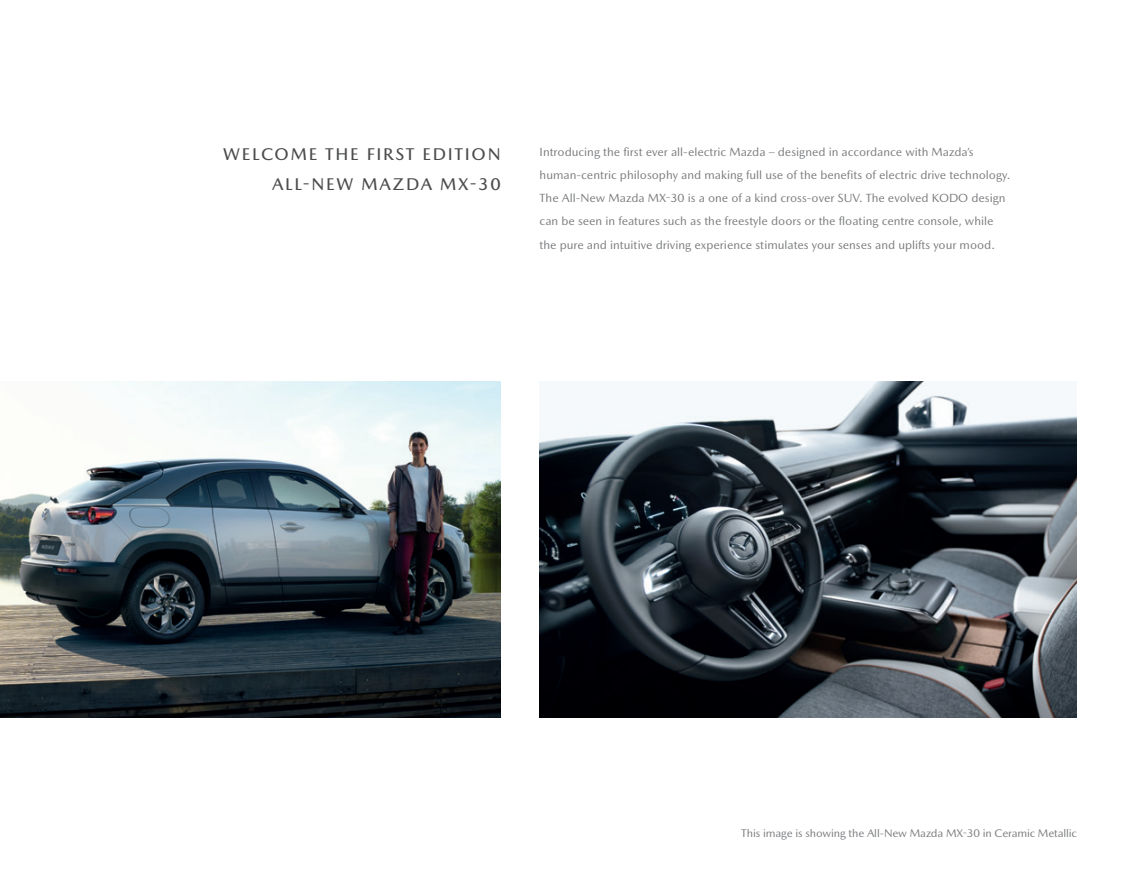
<style>
.page{position:relative;width:1148px;height:891px;background:#fff}
.page>*{position:absolute;margin:0;border:0;box-sizing:border-box;transform-origin:0 0}
.t1{font:500 17.25px "Mazda Type";letter-spacing:.1em;color:#4b4c4d}
.t2{font:12px/23.2px "Mazda Type";color:#797b7e}
.t3{font:11.25px "Mazda Type";letter-spacing:-.01em;color:#797b7e}
</style>
<div class="page">
<img style="left:0;top:382px;width:500px;height:336px">
<img style="left:539px;top:382px;width:537px;height:336px">
<p class="t1" style="left:223px;top:143px;width:279px">WELCOME THE FIRST EDITION</p>
<p class="t1" style="left:272px;top:173px;width:230px">ALL-NEW MAZDA MX-30</p>
<p class="t2" style="left:539px;top:140px;width:472px">Introducing the first ever all-electric Mazda – designed in accordance with Mazda’s human-centric philosophy and making full use of the benefits of electric drive technology.<br>The All-New Mazda MX-30 is a one of a kind cross-over SUV. The evolved KODO design can be seen in features such as the freestyle doors or the floating centre console, while the pure and intuitive driving experience stimulates your senses and uplifts your mood.</p>
<p class="t3" style="left:741px;top:827px;width:337px">This image is showing the All-New Mazda MX-30 in Ceramic Metallic</p>
</div>
